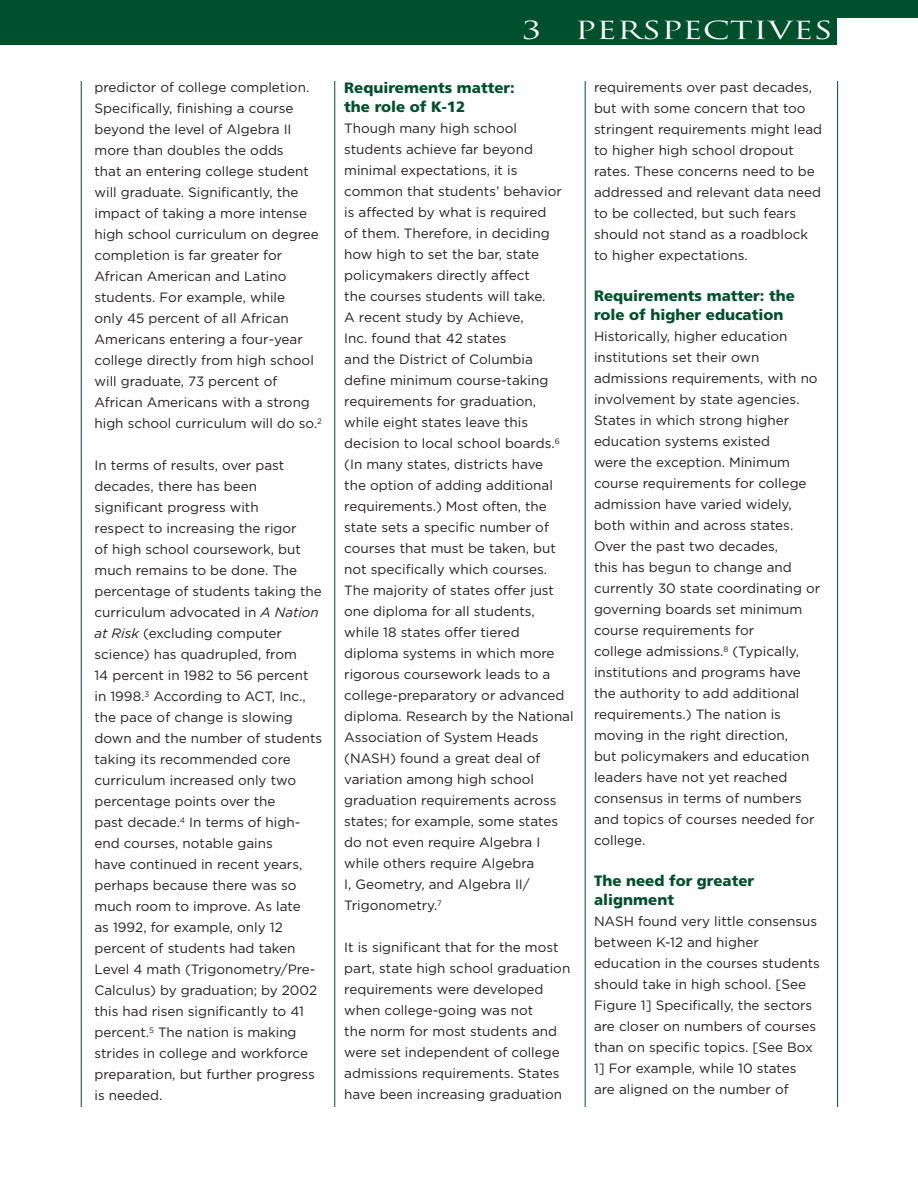
<style>
.page{position:relative;width:918px;height:1188px;background:#fff}
.page>*{position:absolute;margin:0;border:0;box-sizing:border-box;transform-origin:0 0}
.t1{font:24.3px "Trajan Pro";color:#fff;scale:1.39 1}
.t2{font:900 15px/19.5px "Frutiger";color:#00502e}
.t3{font:13.5px/21px "Gotham";color:#231f20}
.s1{font-style:italic}
</style>
<div class="page">
<div style="left:0;top:0;width:837px;height:45px;background:#00502e"></div>
<div style="left:0;top:0;width:918px;height:18px;background:#00502e"></div>
<hr style="left:81px;top:81px;width:1px;height:1026px;background:#00502e">
<hr style="left:334px;top:81px;width:1px;height:1026px;background:#00502e">
<hr style="left:585px;top:81px;width:1px;height:1026px;background:#00502e">
<hr style="left:837px;top:81px;width:1px;height:1026px;background:#00502e">
<p class="t3" style="left:94px;top:77px;width:229px">predictor of college completion.<br>Specifically, finishing a course beyond the level of Algebra II more than doubles the odds<br>that an entering college student will graduate. Significantly, the impact of taking a more intense high school curriculum on degree completion is far greater for<br>African American and Latino students. For example, while<br>only 45 percent of all African<br>Americans entering a four-year college directly from high school will graduate, 73 percent of<br>African Americans with a strong high school curriculum will do so.<sup>2</sup></p>
<p class="t3" style="left:94px;top:455px;width:229px">In terms of results, over past decades, there has been significant progress with<br>respect to increasing the rigor<br>of high school coursework, but much remains to be done. The percentage of students taking the curriculum advocated in <span class="s1">A Nation at Risk</span> (excluding computer science) has quadrupled, from<br>14 percent in 1982 to 56 percent in 1998.<sup>3</sup> According to ACT, Inc., the pace of change is slowing down and the number of students taking its recommended core curriculum increased only two percentage points over the<br>past decade.<sup>4</sup> In terms of high&shy;end courses, notable gains<br>have continued in recent years, perhaps because there was so much room to improve. As late<br>as 1992, for example, only 12 percent of students had taken<br>Level 4 math (Trigonometry/Pre-<br>Calculus) by graduation; by 2002 this had risen significantly to 41 percent.<sup>5</sup> The nation is making strides in college and workforce preparation, but further progress is needed.</p>
<h1 class="t1" style="left:522px;top:15px;width:15px">3</h1>
<h1 class="t1" style="left:575px;top:15px;width:187px">PERSPECTIVES</h1>
<p class="t2" style="left:344px;top:77px;width:172px">Requirements matter: the role of K-12</p>
<p class="t3" style="left:344px;top:118px;width:231px">Though many high school students achieve far beyond minimal expectations, it is common that students’ behavior is affected by what is required<br>of them. Therefore, in deciding how high to set the bar, state policymakers directly affect<br>the courses students will take.<br>A recent study by Achieve,<br>Inc. found that 42 states<br>and the District of Columbia define minimum course-taking requirements for graduation, while eight states leave this decision to local school boards.<sup>6 </sup>(In many states, districts have<br>the option of adding additional requirements.) Most often, the state sets a specific number of courses that must be taken, but not specifically which courses.<br>The majority of states offer just one diploma for all students,<br>while 18 states offer tiered diploma systems in which more rigorous coursework leads to a college-preparatory or advanced diploma. Research by the National<br>Association of System Heads (NASH) found a great deal of variation among high school graduation requirements across states; for example, some states do not even require Algebra I while others require Algebra<br>I, Geometry, and Algebra II/<br>Trigonometry.<sup>7</sup></p>
<p class="t3" style="left:344px;top:937px;width:228px">It is significant that for the most part, state high school graduation requirements were developed when college-going was not<br>the norm for most students and were set independent of college admissions requirements. States have been increasing graduation</p>
<p class="t3" style="left:594px;top:77px;width:230px">requirements over past decades, but with some concern that too stringent requirements might lead to higher high school dropout rates. These concerns need to be addressed and relevant data need to be collected, but such fears should not stand as a roadblock to higher expectations.</p>
<p class="t2" style="left:594px;top:286px;width:202px">Requirements matter: the role of higher education</p>
<p class="t3" style="left:594px;top:326px;width:228px">Historically, higher education institutions set their own admissions requirements, with no involvement by state agencies.<br>States in which strong higher education systems existed<br>were the exception. Minimum course requirements for college admission have varied widely, both within and across states.<br>Over the past two decades,<br>this has begun to change and currently 30 state coordinating or governing boards set minimum course requirements for<br>college admissions.<sup>8</sup> (Typically, institutions and programs have the authority to add additional requirements.) The nation is moving in the right direction,<br>but policymakers and education leaders have not yet reached consensus in terms of numbers and topics of courses needed for college.</p>
<p class="t2" style="left:594px;top:871px;width:162px">The need for greater alignment</p>
<p class="t3" style="left:594px;top:911px;width:227px">NASH found very little consensus between K-12 and higher education in the courses students should take in high school. [See<br>Figure 1] Specifically, the sectors are closer on numbers of courses than on specific topics. [See Box<br>1] For example, while 10 states are aligned on the number of</p>
</div>
